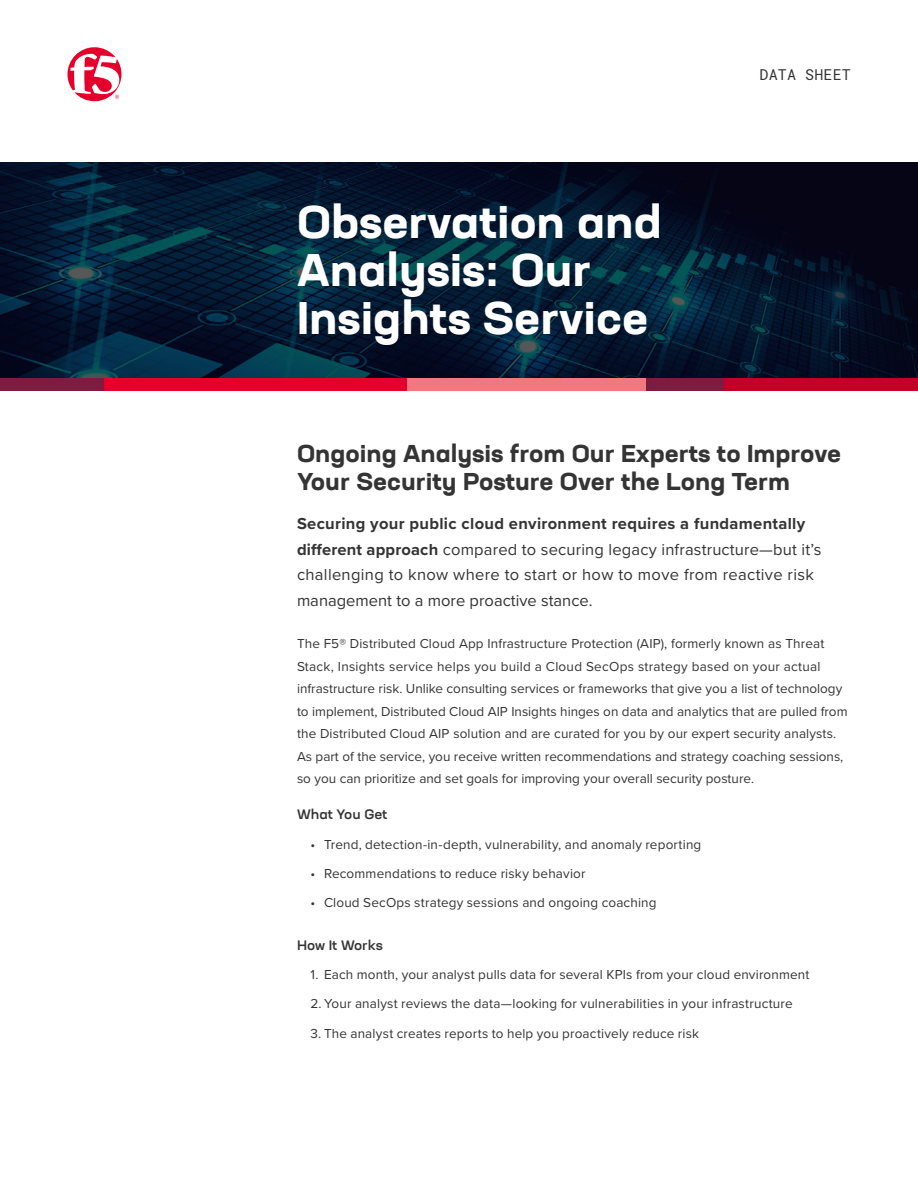
<style>
.page{position:relative;width:918px;height:1188px;background:#fff}
.page>*{position:absolute;margin:0;border:0;box-sizing:border-box;transform-origin:0 0}
.t1{font:700 expanded 45px/48px "Neusa Next Std";color:#fff}
.t2{font:700 expanded 24px/28.5px "Neusa Next Std";color:#343434}
.t3{font:16.5px/25.5px "Proxima Nova";letter-spacing:.01em;color:#343434}
.t4{font:15px "Roboto Mono";letter-spacing:.01em;color:#343434}
.t5{font:13.5px/22.5px "Proxima Nova";letter-spacing:.01em;color:#343434}
.t6{font:500 expanded 13.5px "Neusa Next Std";color:#343434}
.s1{font-weight:700}
</style>
<div class="page">
<svg style="left:68px;top:47px;width:53px;height:54px"></svg>
<div style="left:0;top:378px;width:105px;height:13px;background:#7d1c3e"></div>
<div style="left:104px;top:378px;width:307px;height:13px;background:#e4002b"></div>
<div style="left:407px;top:378px;width:239px;height:13px;background:#f1787e"></div>
<div style="left:722px;top:378px;width:196px;height:13px;background:#c20025"></div>
<div style="left:646px;top:378px;width:77px;height:13px;background:#7d1c3e"></div>
<svg style="left:0;top:162px;width:918px;height:216px;background:#04192f"></svg>
<h1 class="t1" style="left:297px;top:197px;width:366px">Observation and<br>Analysis: Our<br>Insights Service</h1>
<p class="t4" style="left:760px;top:64px;width:93px">DATA SHEET</p>
<h2 class="t2" style="left:297px;top:438px;width:546px">Ongoing Analysis from Our Experts to Improve<br>Your Security Posture Over the Long Term</h2>
<p class="t3" style="left:297px;top:510px;width:526px"><span class="s1">Securing your public cloud environment requires a fundamentally different approach</span> compared to securing legacy infrastructure—but it’s challenging to know where to start or how to move from reactive risk management to a more proactive stance.</p>
<p class="t5" style="left:297px;top:632px;width:552px">The F5® Distributed Cloud App Infrastructure Protection (AIP), formerly known as Threat Stack, Insights service helps you build a Cloud SecOps strategy based on your actual infrastructure risk. Unlike consulting services or frameworks that give you a list of technology to implement, Distributed Cloud AIP Insights hinges on data and analytics that are pulled from the Distributed Cloud AIP solution and are curated for you by our expert security analysts.<br>As part of the service, you receive written recommendations and strategy coaching sessions, so you can prioritize and set goals for improving your overall security posture.</p>
<p class="t6" style="left:297px;top:806px;width:92px">What You Get</p>
<p class="t5" style="left:310px;top:832px;width:392px">• Trend, detection-in-depth, vulnerability, and anomaly reporting</p>
<p class="t5" style="left:310px;top:862px;width:277px">• Recommendations to reduce risky behavior</p>
<p class="t5" style="left:310px;top:891px;width:348px">• Cloud SecOps strategy sessions and ongoing coaching</p>
<p class="t6" style="left:297px;top:937px;width:87px">How It Works</p>
<p class="t5" style="left:310px;top:963px;width:500px">1. Each month, your analyst pulls data for several KPIs from your cloud environment</p>
<p class="t5" style="left:310px;top:992px;width:484px">2. Your analyst reviews the data—looking for vulnerabilities in your infrastructure</p>
<p class="t5" style="left:310px;top:1021px;width:390px">3. The analyst creates reports to help you proactively reduce risk</p>
</div>
